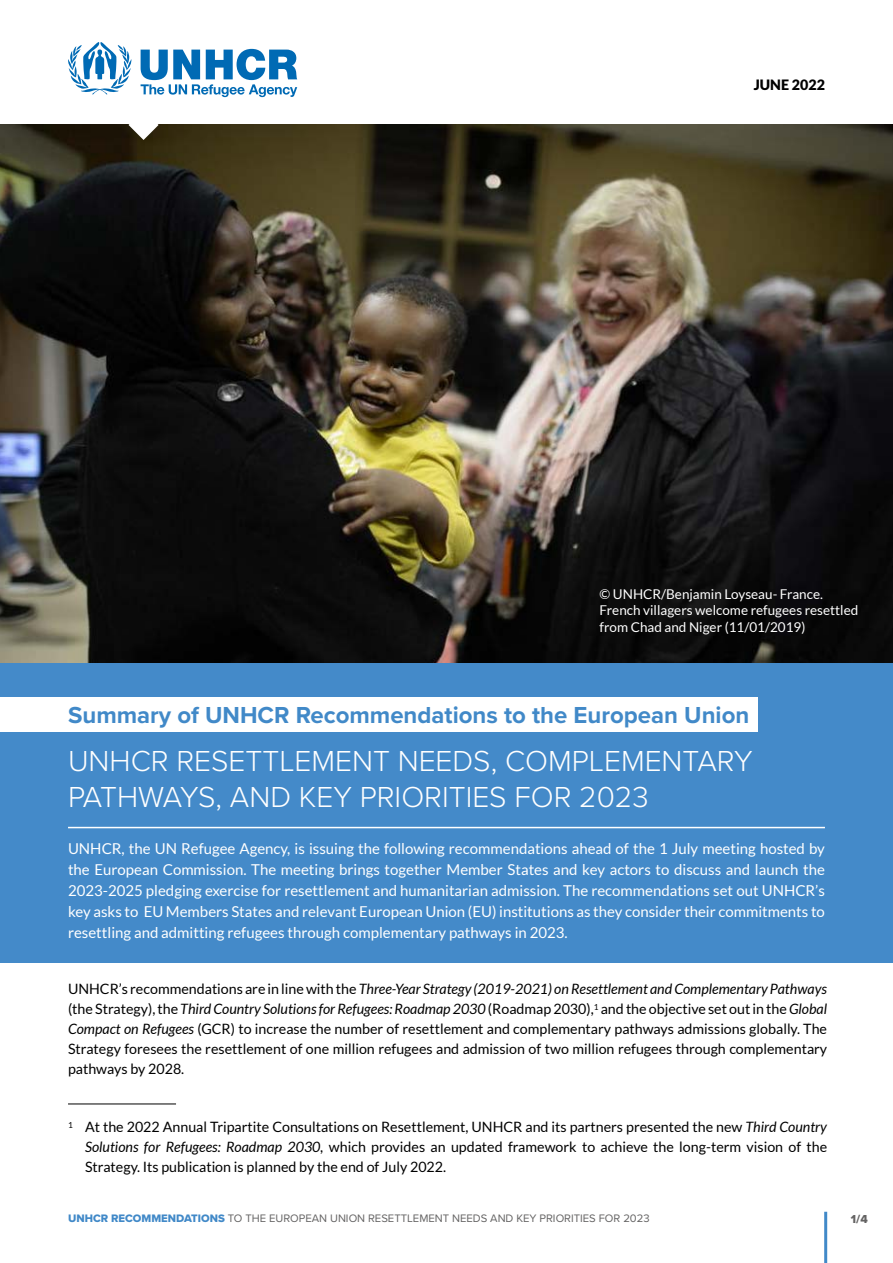
<style>
.page{position:relative;width:893px;height:1263px;background:#fff}
.page>*{position:absolute;margin:0;border:0;box-sizing:border-box;transform-origin:0 0}
.t1{font:300 30px/36px "Proxima Nova";color:#fff}
.t2{font:700 24px "Proxima Nova";color:#4189c8}
.t3{font:15px/21px "Lato";color:#fff;text-align:justify}
.t4{font:14.25px/20px "Lato";color:#000;text-align:justify}
.t5{font:900 14.25px "Lato";color:#000}
.t6{font:13.5px/16.2px "Lato";color:#fff}
.t7{font:12px "Proxima Nova Extrabld";color:#646363}
.t8{font:11.25px "Proxima Nova";color:#646363}
.s1{font-style:italic}
.s2{font-family:"Proxima Nova Extrabld";color:#4189c8}
</style>
<div class="page">
<img style="left:0;top:125px;width:893px;height:539px">
<div style="left:0;top:664px;width:893px;height:299px;background:#448ac9"></div>
<svg style="left:68px;top:42px;width:64px;height:53px"></svg>
<svg style="left:141px;top:49px;width:156px;height:48px"></svg>
<div style="left:0;top:697px;width:758px;height:35px;background:#fff"></div>
<hr style="left:68px;top:827px;width:757px;height:1px;background:#fff">
<svg style="left:129px;top:124px;width:30px;height:16px"></svg>
<hr style="left:68px;top:1103px;width:108px;height:1px;background:#000">
<hr style="left:824px;top:1212px;width:3px;height:51px;background:#4189c8">
<p class="t5" style="left:754px;top:77px;width:73px">JUNE 2022</p>
<p class="t6" style="left:600px;top:586px;width:260px">© UNHCR/Benjamin Loyseau- France.<br>French villagers welcome refugees resettled from Chad and Niger (11/01/2019)</p>
<h2 class="t2" style="left:68px;top:700px;width:683px">Summary of UNHCR Recommendations to the European Union</h2>
<h1 class="t1" style="left:68px;top:744px;width:686px">UNHCR RESETTLEMENT NEEDS, COMPLEMENTARY<br>PATHWAYS, AND KEY PRIORITIES FOR 2023</h1>
<p class="t3" style="left:68px;top:838px;width:758px">UNHCR, the UN Refugee Agency, is issuing the following recommendations ahead of the 1 July meeting hosted by the European Commission. The meeting brings together Member States and key actors to discuss and launch the 2023-2025 pledging exercise for resettlement and humanitarian admission. The recommendations set out UNHCR’s key asks to EU Members States and relevant European Union (EU) institutions as they consider their commitments to resettling and admitting refugees through complementary pathways in 2023.</p>
<p class="t4" style="left:68px;top:979px;width:761px">UNHCR’s recommendations are in line with the <span class="s1">Three-Year Strategy (2019-2021) on Resettlement and Complementary Pathways </span>(the Strategy), the <span class="s1">Third Country Solutions for Refugees: Roadmap 2030</span> (Roadmap 2030),<sup>1</sup> and the objective set out in the <span class="s1">Global Compact on Refugees</span> (GCR) to increase the number of resettlement and complementary pathways admissions globally. The Strategy foresees the resettlement of one million refugees and admission of two million refugees through complementary pathways by 2028.</p>
<p class="t4" style="left:85px;top:1117px;width:744px;text-indent:-17px"><sup>1</sup> At the 2022 Annual Tripartite Consultations on Resettlement, UNHCR and its partners presented the new <span class="s1">Third Country Solutions for Refugees: Roadmap 2030,</span> which provides an updated framework to achieve the long-term vision of the Strategy. Its publication is planned by the end of July 2022.</p>
<p class="t8" style="left:68px;top:1212px;width:583px"><span class="s2">UNHCR RECOMMENDATIONS</span> TO THE EUROPEAN UNION RESETTLEMENT NEEDS AND KEY PRIORITIES FOR 2023</p>
<p class="t7" style="left:851px;top:1211px;width:18px">1/4</p>
</div>
